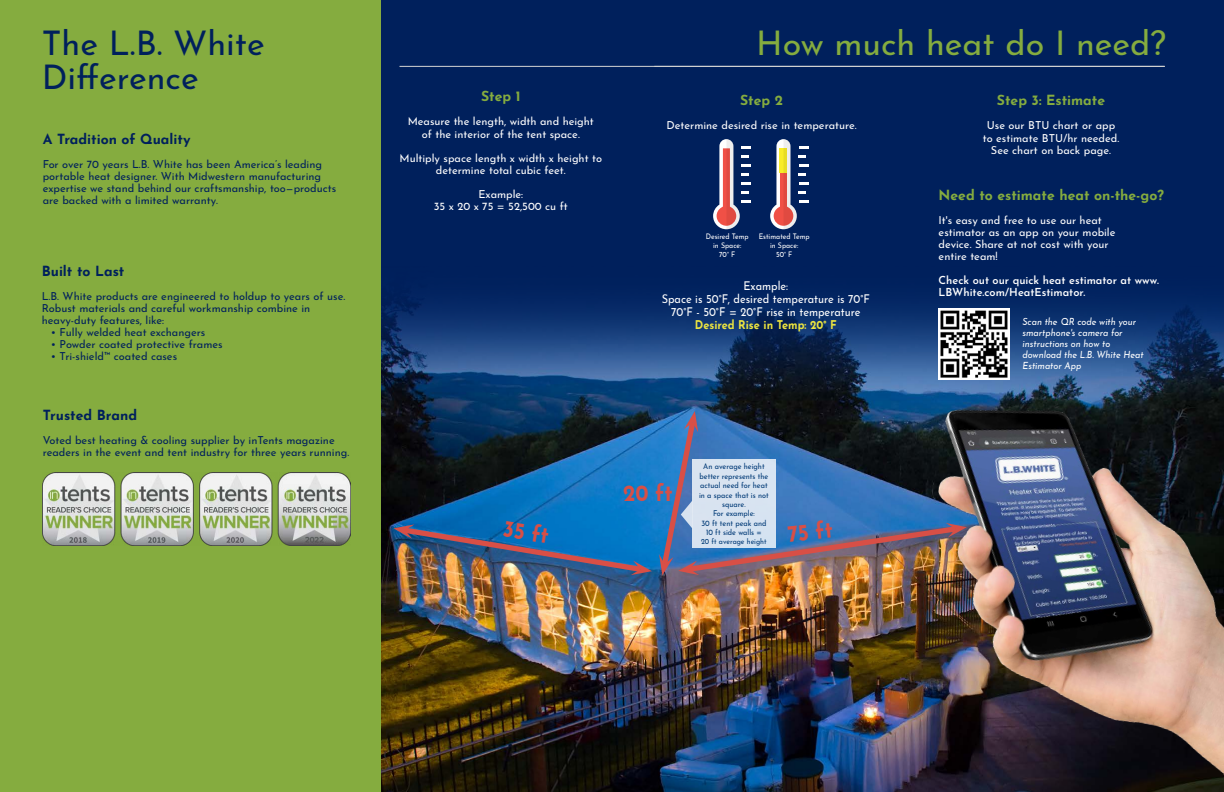
<style>
.page{position:relative;width:1224px;height:792px;background:#fff}
.page>*{position:absolute;margin:0;border:0;box-sizing:border-box;transform-origin:0 0}
.t1{font:34px "Josefin Sans";color:#00205c}
.t2{font:34px "Josefin Sans";color:#85ac3f}
.t3{font:700 23px "Josefin Sans";color:#d84f46;scale:.91 1}
.t4{font:700 14px "Josefin Sans";color:#85ac3f}
.t5{font:700 14px "Josefin Sans";color:#00205c}
.t6{font:12.1px/13px "Josefin Sans";color:#fff;text-align:center;scale:.91 1}
.t7{font:700 12.1px "Josefin Sans";color:#ece440;scale:.91 1}
.t8{font:11px/12px "Josefin Sans";color:#00205c}
.t9{font:11px/12px "Josefin Sans";color:#fff;text-align:center}
.t10{font:600 11px/12px "Josefin Sans";color:#fff}
.t11{font:italic 9.9px/11px "Josefin Sans";color:#fff;scale:.91 1}
.t12{font:8.1px/9.4px "Josefin Sans";color:#003976;text-align:center;scale:.91 1}
.t13{font:7.7px/9px "Josefin Sans";color:#fff;text-align:center;scale:.91 1}
.t14{font:7.7px "Josefin Sans";color:#003976;scale:.91 1}
</style>
<div class="page">
<div style="left:0;top:0;width:612px;height:792px;background:#00205c"></div>
<div style="left:612px;top:0;width:612px;height:792px;background:#00205c"></div>
<img style="left:380px;top:266px;width:844px;height:526px">
<img style="left:394px;top:524px;width:258px;height:51px">
<svg style="left:658px;top:411px;width:218px;height:164px;background:#637c9f"></svg>
<svg style="left:713px;top:139px;width:38px;height:90px"></svg>
<svg style="left:770px;top:139px;width:39px;height:90px"></svg>
<img style="left:939px;top:308px;width:71px;height:71px">
<div style="left:0;top:0;width:380px;height:792px;background:#85ac3f"></div>
<hr style="left:399px;top:66px;width:766px;height:1px;background:#d4d4d4">
<img style="left:43px;top:473px;width:308px;height:72px">
<img style="left:876px;top:380px;width:348px;height:395px">
<h1 class="t1" style="left:42px;top:15px;width:225px">The L.B. White</h1>
<h1 class="t2" style="left:756px;top:15px;width:411px">How much heat do I need?</h1>
<h1 class="t1" style="left:42px;top:49px;width:158px">Difference</h1>
<p class="t5" style="left:43px;top:127px;width:149px">A Tradition of Quality</p>
<p class="t8" style="left:43px;top:157px;width:295px">For over 70 years L.B. White has been America’s leading portable heat designer. With Midwestern manufacturing expertise we stand behind our craftsmanship, too—products are backed with a limited warranty.</p>
<p class="t5" style="left:42px;top:259px;width:84px">Built to Last</p>
<p class="t8" style="left:42px;top:289px;width:305px">L.B. White products are engineered to holdup to years of use.<br>Robust materials and careful workmanship combine in heavy-duty features, like:</p>
<p class="t8" style="left:51px;top:325px;width:156px">• Fully welded heat exchangers</p>
<p class="t8" style="left:51px;top:337px;width:173px">• Powder coated protective frames</p>
<p class="t8" style="left:51px;top:349px;width:128px">• Tri-shield™ coated cases</p>
<p class="t5" style="left:43px;top:403px;width:96px">Trusted Brand</p>
<p class="t8" style="left:43px;top:433px;width:308px">Voted best heating &amp; cooling supplier by inTents magazine readers in the event and tent industry for three years running.</p>
<p class="t4" style="left:481px;top:84px;width:41px">Step 1</p>
<p class="t9" style="left:408px;top:114px;width:188px">Measure the length, width and height of the interior of the tent space.</p>
<p class="t9" style="left:400px;top:150px;width:204px">Multiply space length x width x height to determine total cubic feet.</p>
<p class="t9" style="left:434px;top:186px;width:136px">Example:<br>35 x 20 x 75 = 52,500 cu ft</p>
<p class="t4" style="left:740px;top:88px;width:44px">Step 2</p>
<p class="t9" style="left:667px;top:118px;width:192px">Determine desired rise in temperature.</p>
<p class="t13" style="left:706px;top:231px;width:49px">Desired Temp in Space:<br>70° F</p>
<p class="t13" style="left:759px;top:231px;width:58px">Estimated Temp in Space:<br>50° F</p>
<p class="t6" style="left:662px;top:278px;width:230px">Example:<br>Space is 50°F, desired temperature is 70°F<br>70°F - 50°F = 20°F rise in temperature</p>
<p class="t7" style="left:695px;top:314px;width:157px">Desired Rise in Temp: 20° F</p>
<p class="t12" style="left:699px;top:461px;width:78px">An average height better represents the actual need for heat in a space that is not square.<br>For example:<br>30 ft tent peak and<br>10 ft side walls =</p>
<p class="t14" style="left:701px;top:535px;width:73px">20 ft average height</p>
<h2 class="t3" style="left:623px;top:473px;width:56px">20 ft</h2>
<h2 class="t3" style="left:507px;top:508px;width:52px;rotate:9deg">35 ft</h2>
<h2 class="t3" style="left:785px;top:514px;width:51px;rotate:-6deg">75 ft</h2>
<p class="t4" style="left:997px;top:88px;width:110px">Step 3: Estimate</p>
<p class="t9" style="left:983px;top:118px;width:138px">Use our BTU chart or app to estimate BTU/hr needed.<br>See chart on back page.</p>
<p class="t4" style="left:939px;top:182px;width:227px">Need to estimate heat on-the-go?</p>
<p class="t9" style="left:939px;top:213px;width:178px;text-align:left">It's easy and free to use our heat estimator as an app on your mobile device. Share at not cost with your entire team!</p>
<p class="t10" style="left:939px;top:272px;width:222px">Check out our quick heat estimator at www.<br>LBWhite.com/HeatEstimator.</p>
<p class="t11" style="left:1022px;top:315px;width:135px">Scan the QR code with your smartphone's camera for instructions on how to download the L.B. White Heat<br>Estimator App</p>
</div>
